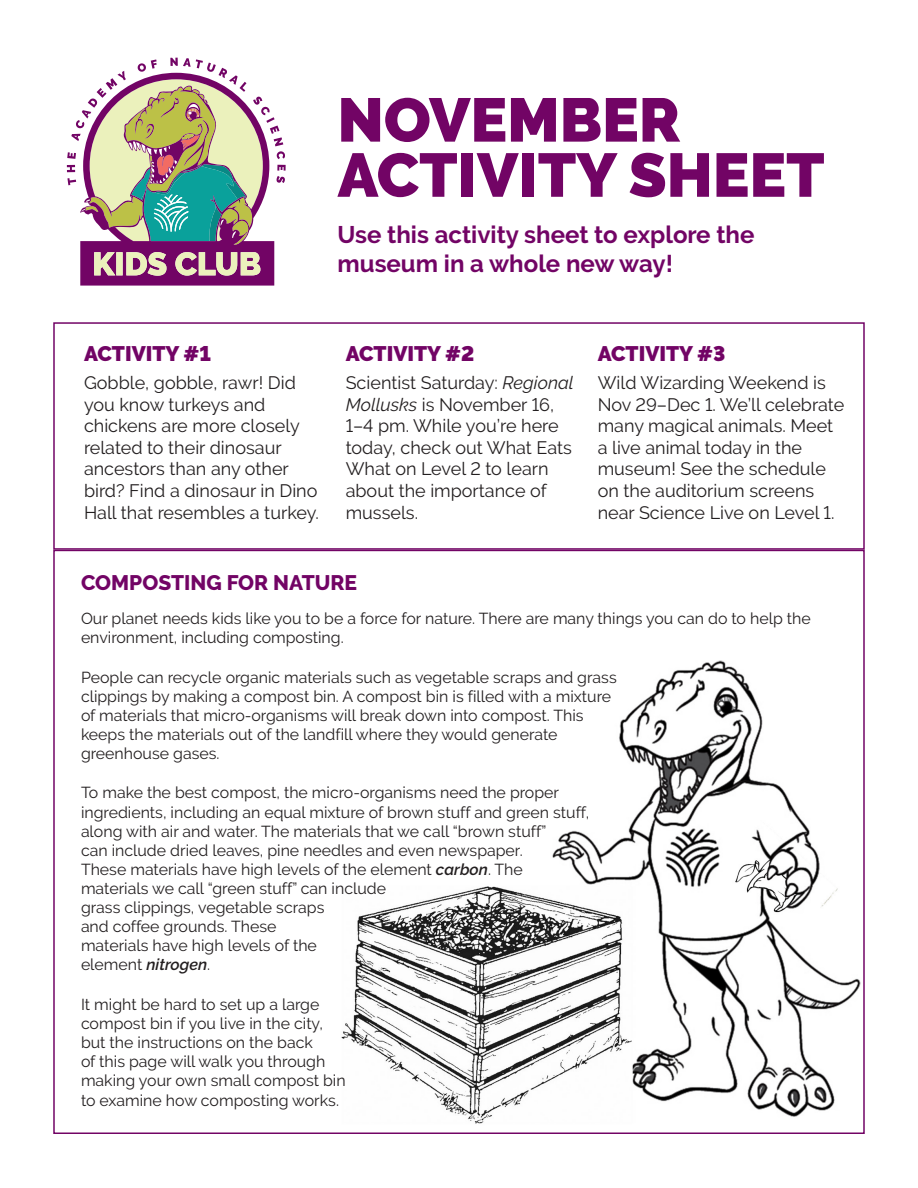
<style>
.page{position:relative;width:918px;height:1188px;background:#fff}
.page>*{position:absolute;margin:0;border:0;box-sizing:border-box;transform-origin:0 0}
.t1{font:900 61.5px/55.2px "Raleway";color:#720465}
.t2{font:700 24px/28.8px "Raleway";color:#720465}
.t3{font:900 21px "Raleway";color:#720465}
.t4{font:800 21px "Raleway";color:#720465}
.t5{font:18px/21.6px "Raleway";color:#231f20}
.t6{font:15.9px/19px "Raleway";color:#231f20}
.s1{font-style:italic}
.s2{font-weight:600;font-style:italic}
</style>
<div class="page">
<img style="left:341px;top:660px;width:520px;height:464px">
<svg style="left:67px;top:58px;width:219px;height:228px"></svg>
<div style="left:53px;top:322px;width:812px;height:228px;border:2px solid #720465"></div>
<p class="t1" style="left:338px;top:93px;width:489px">NOVEMBER<br>ACTIVITY SHEET</p>
<p class="t2" style="left:338px;top:220px;width:418px">Use this activity sheet to explore the museum in a whole new way!</p>
<p class="t3" style="left:84px;top:341px;width:128px">ACTIVITY #1</p>
<p class="t5" style="left:84px;top:372px;width:237px">Gobble, gobble, rawr! Did you know turkeys and chickens are more closely related to their dinosaur ancestors than any other bird? Find a dinosaur in Dino<br>Hall that resembles a turkey.</p>
<p class="t3" style="left:346px;top:341px;width:130px">ACTIVITY #2</p>
<p class="t5" style="left:346px;top:372px;width:229px">Scientist Saturday: <span class="s1">Regional<br>Mollusks</span> is November 16,<br>1–4 pm. While you’re here today, check out What Eats<br>What on Level 2 to learn about the importance of mussels.</p>
<p class="t3" style="left:598px;top:341px;width:129px">ACTIVITY #3</p>
<p class="t5" style="left:598px;top:372px;width:248px">Wild Wizarding Weekend is<br>Nov 29–Dec 1. We’ll celebrate many magical animals. Meet a live animal today in the museum! See the schedule on the auditorium screens near Science Live on Level 1.</p>
<p class="t4" style="left:81px;top:570px;width:278px">COMPOSTING FOR NATURE</p>
<p class="t6" style="left:81px;top:609px;width:731px">Our planet needs kids like you to be a force for nature. There are many things you can do to help the environment, including composting.</p>
<p class="t6" style="left:81px;top:668px;width:537px">People can recycle organic materials such as vegetable scraps and grass clippings by making a compost bin. A compost bin is filled with a mixture of materials that micro-organisms will break down into compost. This keeps the materials out of the landfill where they would generate greenhouse gases.</p>
<p class="t6" style="left:81px;top:783px;width:510px">To make the best compost, the micro-organisms need the proper ingredients, including an equal mixture of brown stuff and green stuff, along with air and water. The materials that we call “brown stuff”<br>can include dried leaves, pine needles and even newspaper.<br>These materials have high levels of the element <span class="s2">carbon</span>. The materials we call “green stuff” can include<br>grass clippings, vegetable scraps<br>and coffee grounds. These<br>materials have high levels of the<br>element <span class="s2">nitrogen</span>.</p>
<p class="t6" style="left:81px;top:994px;width:266px">It might be hard to set up a large compost bin if you live in the city, but the instructions on the back<br>of this page will walk you through making your own small compost bin to examine how composting works.</p>
</div>
